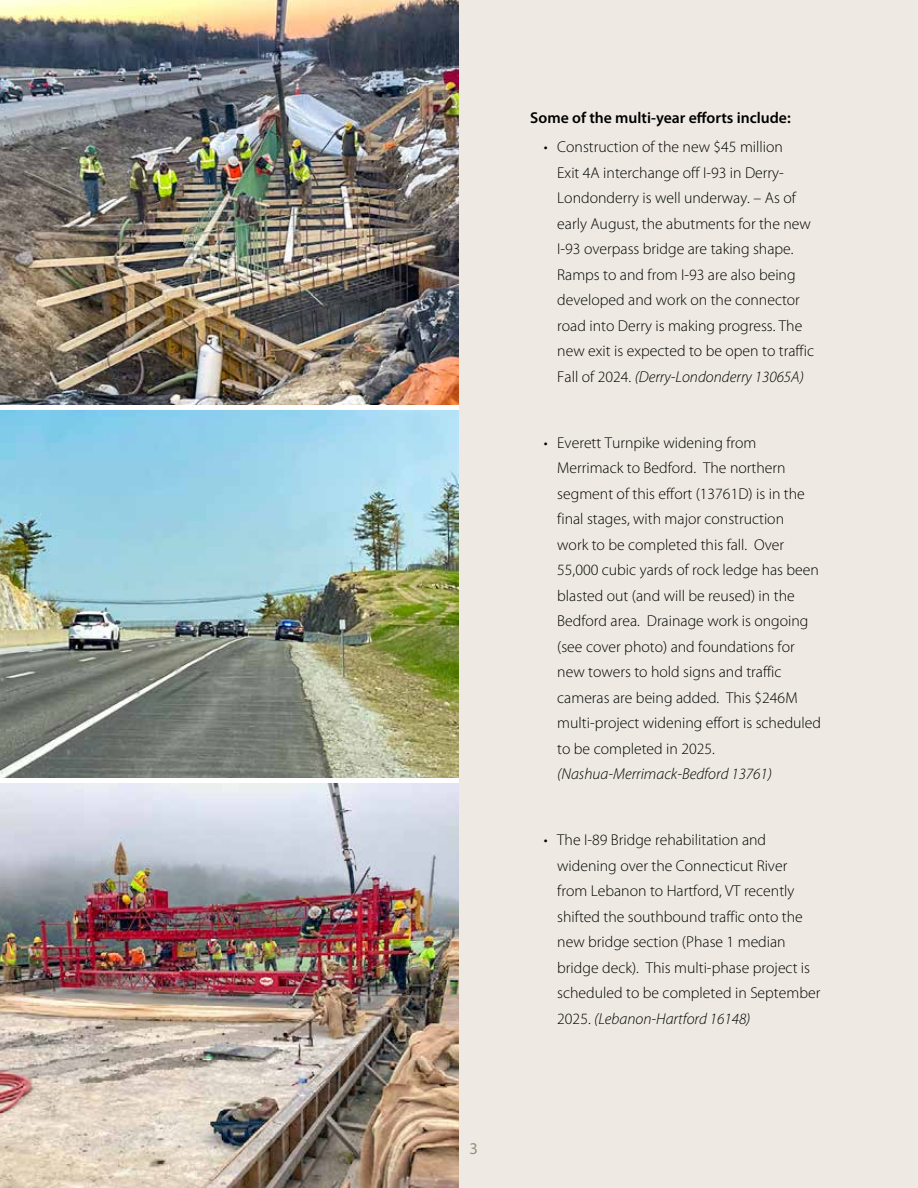
<style>
.page{position:relative;width:918px;height:1188px;background:#fff}
.page>*{position:absolute;margin:0;border:0;box-sizing:border-box;transform-origin:0 0}
.t1{font:16.5px "Myriad Pro";color:#988f79}
.t2{font:300 15.75px/25.5px "Myriad Pro";color:#000}
.t3{font:600 15.75px "Myriad Pro";color:#000}
.t4{font:italic 300 15.75px "Myriad Pro";color:#000}
.s1{font-style:italic}
</style>
<div class="page">
<div style="left:459px;top:0;width:459px;height:1188px;background:#eeeae3"></div>
<img style="left:0;top:410px;width:459px;height:368px">
<img style="left:0;top:784px;width:459px;height:404px">
<img style="left:0;top:0;width:459px;height:405px">
<p class="t1" style="left:469px;top:1138px;width:10px">3</p>
<p class="t3" style="left:530px;top:107px;width:262px">Some of the multi-year efforts include:</p>
<p class="t2" style="left:557px;top:134px;width:258px;text-indent:-13px">• Construction of the new $45 million<br>Exit 4A interchange off I-93 in Derry-Londonderry is well underway. – As of early August, the abutments for the new I-93 overpass bridge are taking shape.<br>Ramps to and from I-93 are also being developed and work on the connector road into Derry is making progress. The new exit is expected to be open to traffic Fall of 2024. <span class="s1">(Derry-Londonderry 13065A)</span></p>
<p class="t2" style="left:557px;top:429px;width:265px;text-indent:-13px">• Everett Turnpike widening from Merrimack to Bedford. The northern segment of this effort (13761D) is in the final stages, with major construction<br>work to be completed this fall. Over 55,000 cubic yards of rock ledge has been blasted out (and will be reused) in the Bedford area. Drainage work is ongoing (see cover photo) and foundations for new towers to hold signs and traffic cameras are being added. This $246M multi-project widening effort is scheduled to be completed in 2025.</p>
<p class="t4" style="left:557px;top:764px;width:216px">(Nashua-Merrimack-Bedford 13761)</p>
<p class="t2" style="left:557px;top:827px;width:265px;text-indent:-13px">• The I-89 Bridge rehabilitation and widening over the Connecticut River from Lebanon to Hartford, VT recently shifted the southbound traffic onto the new bridge section (Phase 1 median bridge deck). This multi-phase project is scheduled to be completed in September 2025. <span class="s1">(Lebanon-Hartford 16148)</span></p>
</div>
